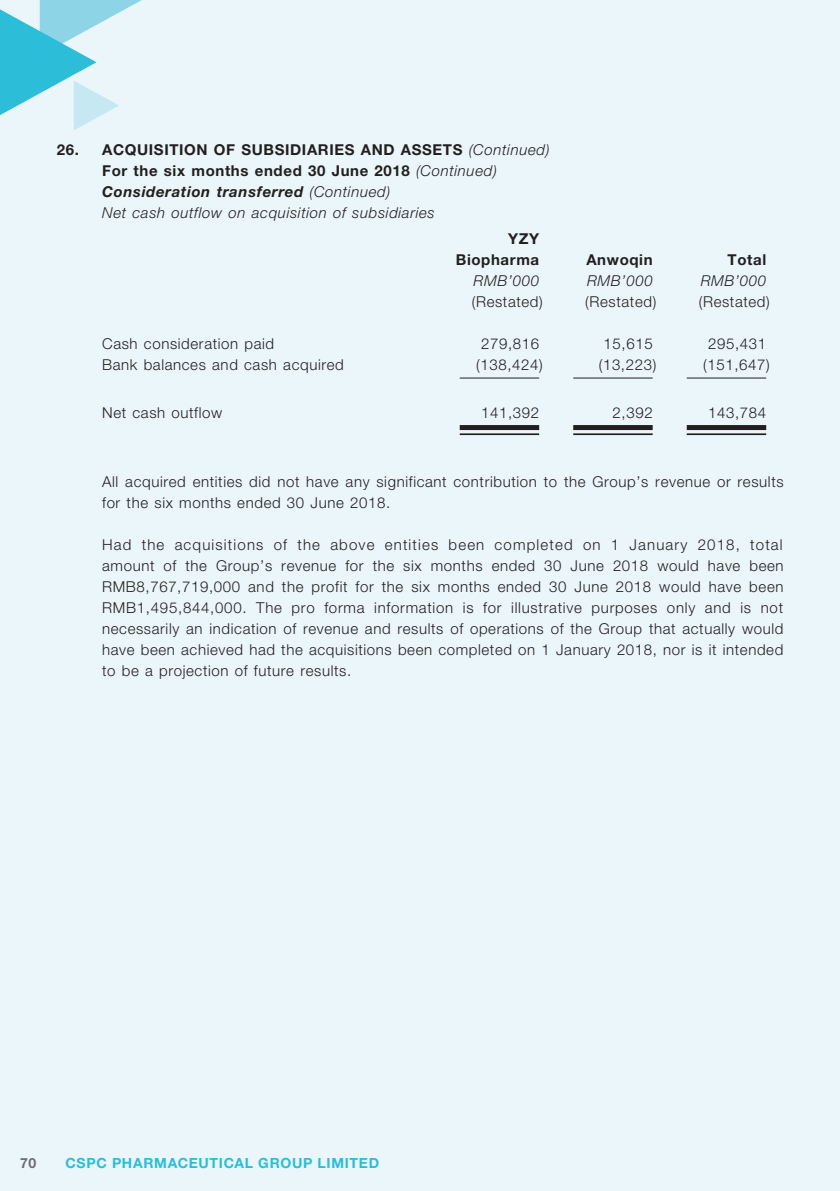
<style>
.page{position:relative;width:840px;height:1191px;background:#fff}
.page>*{position:absolute;margin:0;border:0;box-sizing:border-box;transform-origin:0 0}
.t1{font:300 15px/21px "Helvetica Neue";letter-spacing:.04em;color:#231f20}
.t2{font:italic 300 15px/21px "Helvetica Neue";letter-spacing:.04em;color:#231f20}
.t3{font:700 15px/21px "Helvetica Neue";letter-spacing:.04em;color:#231f20;text-align:right}
.t4{font:700 14px "Helvetica Neue";letter-spacing:.05em;color:#2cbdd8}
.t5{font:700 14px "Helvetica Neue";color:#6c6d70}
.s1{font-weight:700;font-style:normal}
.s2{font-weight:700}
</style>
<div class="page">
<div style="left:0;top:0;width:839px;height:1191px;background:#ebf6fa"></div>
<svg style="left:0;top:0;width:142px;height:130px"></svg>
<hr style="left:459px;top:377px;width:80px;height:1px;background:#231f20">
<hr style="left:573px;top:377px;width:79px;height:1px;background:#231f20">
<hr style="left:686px;top:377px;width:79px;height:1px;background:#231f20">
<div style="left:459px;top:425px;width:80px;height:5px;background:#231f20"></div>
<hr style="left:459px;top:433px;width:80px;height:2px;background:#231f20">
<div style="left:573px;top:425px;width:79px;height:5px;background:#231f20"></div>
<hr style="left:573px;top:433px;width:79px;height:2px;background:#231f20">
<div style="left:686px;top:425px;width:79px;height:5px;background:#231f20"></div>
<hr style="left:686px;top:433px;width:79px;height:2px;background:#231f20">
<p class="t3" style="left:57px;top:138px;width:140px">26. ACQUISITION</p>
<p class="t3" style="left:214px;top:138px;width:209px">OF SUBSIDIARIES AND ASSETS</p>
<p class="t2" style="left:102px;top:139px;width:448px;text-indent:366px">(Continued)<br><span class="s1">For the six months ended 30 June 2018</span> (Continued)<br><span class="s2">Consideration transferred</span> (Continued)<br>Net cash outflow on acquisition of subsidiaries</p>
<p class="t3" style="left:455px;top:228px;width:85px">YZY<br>Biopharma</p>
<p class="t3" style="left:586px;top:249px;width:68px">Anwoqin</p>
<p class="t3" style="left:727px;top:249px;width:40px">Total</p>
<p class="t2" style="left:473px;top:270px;width:67px">RMB’000</p>
<p class="t2" style="left:587px;top:270px;width:67px">RMB’000</p>
<p class="t2" style="left:700px;top:270px;width:67px">RMB’000</p>
<p class="t1" style="left:471px;top:291px;width:72px">(Restated)</p>
<p class="t1" style="left:585px;top:291px;width:72px">(Restated)</p>
<p class="t1" style="left:698px;top:291px;width:72px">(Restated)</p>
<p class="t1" style="left:102px;top:333px;width:173px">Cash consideration paid</p>
<p class="t1" style="left:481px;top:333px;width:59px">279,816</p>
<p class="t1" style="left:603px;top:333px;width:51px">15,615</p>
<p class="t1" style="left:707px;top:333px;width:59px">295,431</p>
<p class="t1" style="left:102px;top:354px;width:243px">Bank balances and cash acquired</p>
<p class="t1" style="left:476px;top:354px;width:68px">(138,424)</p>
<p class="t1" style="left:598px;top:354px;width:59px">(13,223)</p>
<p class="t1" style="left:703px;top:354px;width:68px">(151,647)</p>
<p class="t1" style="left:102px;top:402px;width:122px">Net cash outflow</p>
<p class="t1" style="left:481px;top:402px;width:59px">141,392</p>
<p class="t1" style="left:612px;top:402px;width:42px">2,392</p>
<p class="t1" style="left:707px;top:402px;width:59px">143,784</p>
<p class="t1" style="left:102px;top:471px;width:682px">All acquired entities did not have any significant contribution to the Group’s revenue or results for the six months ended 30 June 2018.</p>
<p class="t1" style="left:102px;top:534px;width:682px;text-align:justify">Had the acquisitions of the above entities been completed on 1 January 2018, total amount of the Group’s revenue for the six months ended 30 June 2018 would have been RMB8,767,719,000 and the profit for the six months ended 30 June 2018 would have been RMB1,495,844,000. The pro forma information is for illustrative purposes only and is not necessarily an indication of revenue and results of operations of the Group that actually would have been achieved had the acquisitions been completed on 1 January 2018, nor is it intended to be a projection of future results.</p>
<p class="t5" style="left:20px;top:1154px;width:18px">70</p>
<p class="t4" style="left:65px;top:1154px;width:315px">CSPC PHARMACEUTICAL GROUP LIMITE D</p>
</div>
